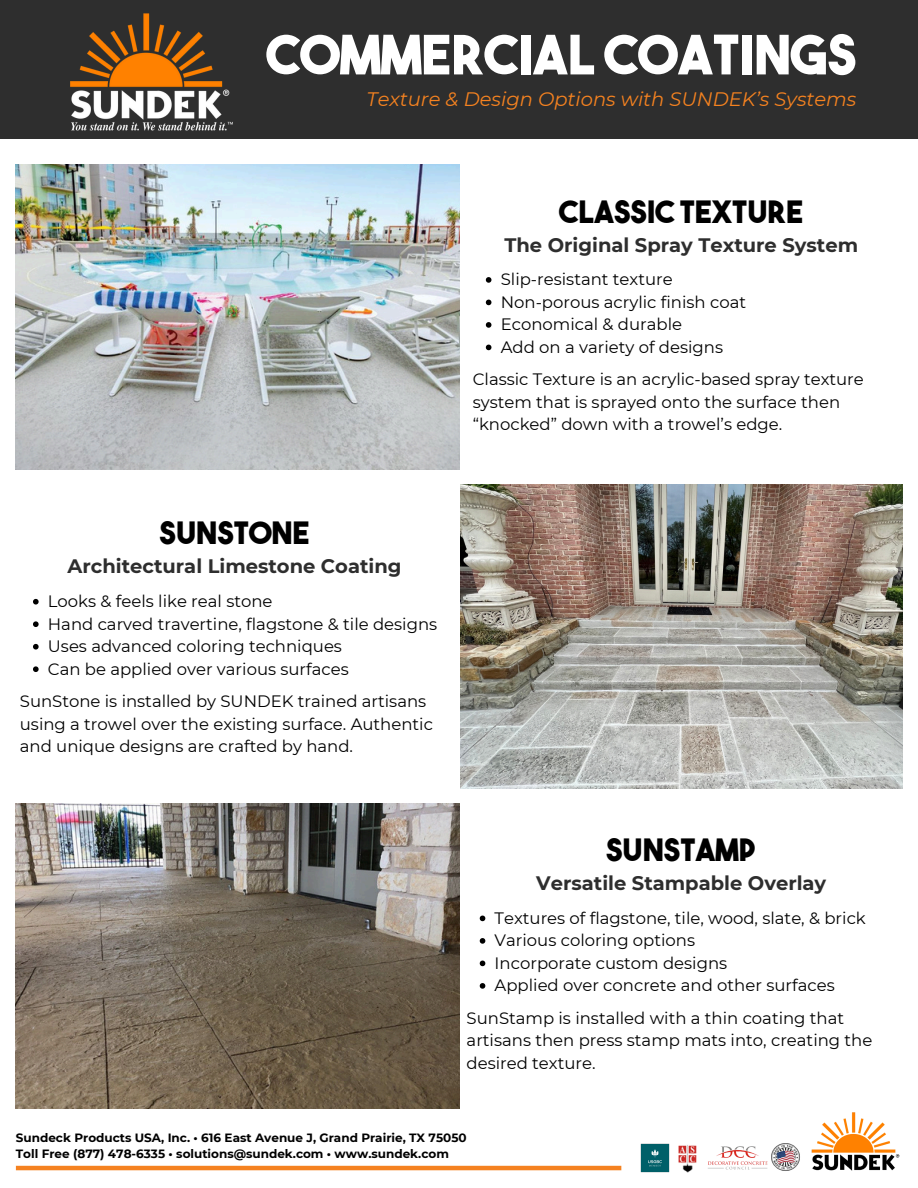
<style>
.page{position:relative;width:918px;height:1188px;background:#fff}
.page>*{position:absolute;margin:0;border:0;box-sizing:border-box;transform-origin:0 0}
.t1{font:54px "The Bold Font";color:#fff}
.t2{font:30.75px "The Bold Font";color:#000}
.t3{font:700 19.5px "Montserrat";color:#2e2e2e}
.t4{font:italic 19.5px "Montserrat";color:#f58220}
.t5{font:16.5px/22.5px "Montserrat";color:#000}
.t6{font:700 12px "Montserrat";color:#000}
</style>
<div class="page">
<div style="left:0;top:0;width:918px;height:139px;background:#2e2e2e"></div>
<img style="left:70px;top:13px;width:163px;height:118px">
<img style="left:16px;top:165px;width:443px;height:304px">
<img style="left:460px;top:484px;width:443px;height:305px">
<img style="left:16px;top:803px;width:443px;height:305px">
<svg style="left:486px;top:277px;width:5px;height:6px"></svg>
<svg style="left:486px;top:300px;width:5px;height:5px"></svg>
<svg style="left:486px;top:322px;width:5px;height:6px"></svg>
<svg style="left:486px;top:345px;width:5px;height:5px"></svg>
<svg style="left:33px;top:599px;width:6px;height:6px"></svg>
<svg style="left:33px;top:621px;width:6px;height:6px"></svg>
<svg style="left:33px;top:644px;width:6px;height:6px"></svg>
<svg style="left:33px;top:666px;width:6px;height:6px"></svg>
<svg style="left:480px;top:916px;width:5px;height:5px"></svg>
<svg style="left:480px;top:938px;width:5px;height:6px"></svg>
<svg style="left:480px;top:961px;width:5px;height:5px"></svg>
<svg style="left:480px;top:983px;width:5px;height:6px"></svg>
<img style="left:640px;top:1143px;width:30px;height:30px">
<img style="left:678px;top:1145px;width:19px;height:28px">
<img style="left:708px;top:1143px;width:92px;height:28px">
<img style="left:811px;top:1112px;width:89px;height:59px">
<hr style="left:16px;top:1166px;width:605px;height:4px;background:#f58220">
<h4 class="t1" style="left:266px;top:34px;width:592px">COMMERCIAL COATINGS</h4>
<h5 class="t4" style="left:366px;top:88px;width:492px">Texture &amp; Design Options with SUNDEK’s Systems</h5>
<h3 class="t2" style="left:559px;top:200px;width:245px">CLASSIC TEXTURE</h3>
<p class="t3" style="left:504px;top:233px;width:355px">The Original Spray Texture System</p>
<p class="t5" style="left:501px;top:268px;width:174px">Slip-resistant texture</p>
<p class="t5" style="left:501px;top:291px;width:247px">Non-porous acrylic finish coat</p>
<p class="t5" style="left:501px;top:313px;width:183px">Economical &amp; durable</p>
<h5 class="t5" style="left:501px;top:336px;width:224px">Add on a variety of designs</h5>
<h2 class="t5" style="left:473px;top:368px;width:393px">Classic Texture is an acrylic-based spray texture system that is sprayed onto the surface then “knocked” down with a trowel’s edge.</h2>
<h3 class="t2" style="left:160px;top:521px;width:151px">SUNSTONE</h3>
<p class="t3" style="left:68px;top:554px;width:336px">Architectural Limestone Coating</p>
<p class="t5" style="left:48px;top:590px;width:226px">Looks &amp; feels like real stone</p>
<p class="t5" style="left:48px;top:612px;width:391px">Hand carved travertine, flagstone &amp; tile designs</p>
<p class="t5" style="left:48px;top:635px;width:296px">Uses advanced coloring techniques</p>
<h5 class="t5" style="left:48px;top:657px;width:302px">Can be applied over various surfaces</h5>
<p class="t5" style="left:20px;top:690px;width:415px">SunStone is installed by SUNDEK trained artisans using a trowel over the existing surface. Authentic and unique designs are crafted by hand.</p>
<p class="t2" style="left:606px;top:838px;width:152px">SUNSTAMP</p>
<h2 class="t3" style="left:536px;top:871px;width:292px">Versatile Stampable Overlay</h2>
<h3 class="t5" style="left:495px;top:907px;width:373px">Textures of flagstone, tile, wood, slate, &amp; brick</h3>
<p class="t5" style="left:495px;top:929px;width:202px">Various coloring options</p>
<p class="t5" style="left:495px;top:952px;width:234px">Incorporate custom designs</p>
<p class="t5" style="left:495px;top:974px;width:342px">Applied over concrete and other surfaces</p>
<p class="t5" style="left:467px;top:1007px;width:407px">SunStamp is installed with a thin coating that artisans then press stamp mats into, creating the desired texture.</p>
<p class="t6" style="left:16px;top:1131px;width:452px">Sundeck Products USA, Inc. • 616 East Avenue J, Grand Prairie, TX 75050</p>
<p class="t6" style="left:16px;top:1147px;width:435px">Toll Free (877) 478-6335 • solutions@sundek.com • www.sundek.com</p>
</div>
